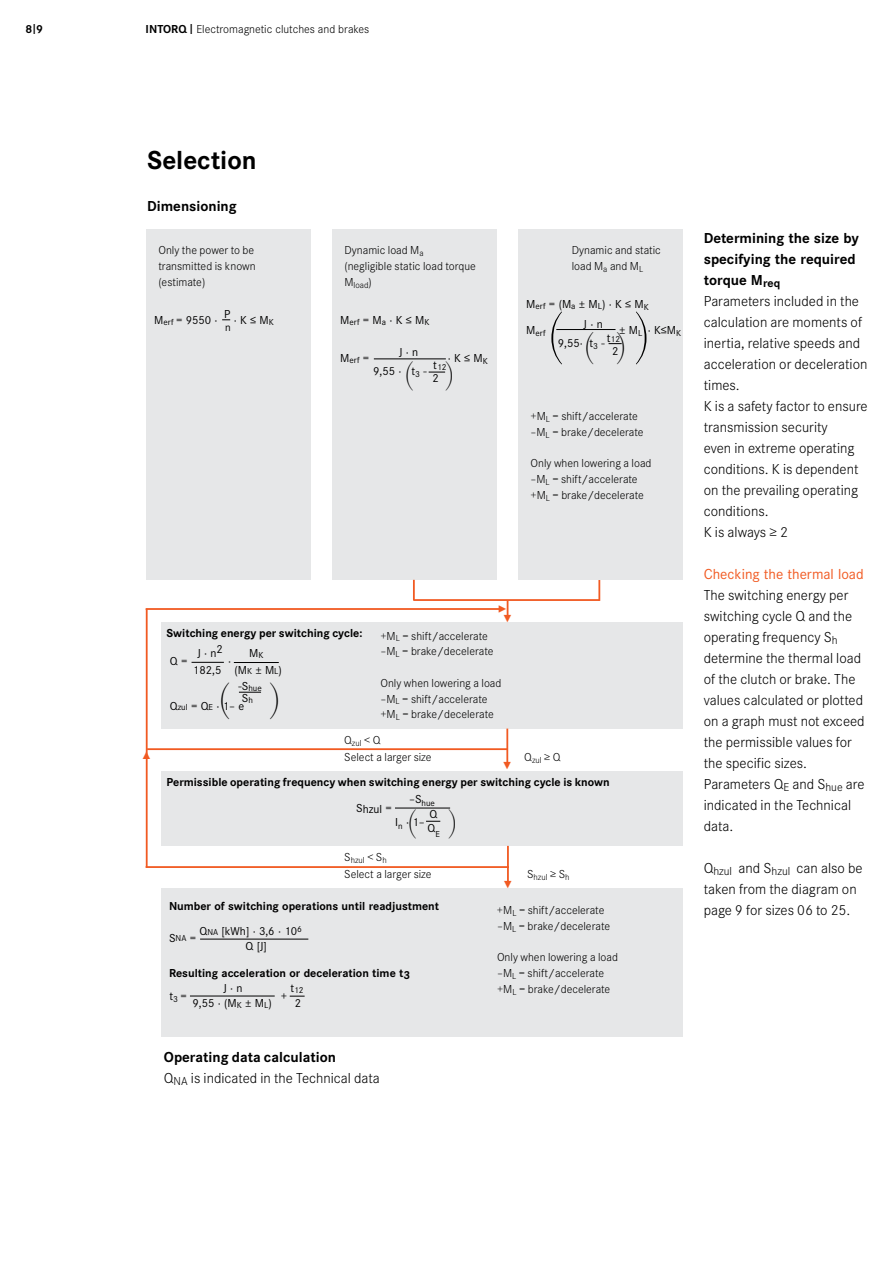
<style>
.page{position:relative;width:893px;height:1263px;background:#fff}
.page>*{position:absolute;margin:0;border:0;box-sizing:border-box;transform-origin:0 0}
.t1{font:37.5px "Math Technical P05";color:#000}
.t2{font:33px "Math Technical P05";color:#000}
.t3{font:30px "Math Technical P05";color:#000}
.t4{font:700 27px "INTORQ Cor";color:#000}
.t5{font:300 15px/21px "INTORQ Cor";color:#000}
.t6{font:15px "INTORQ Cor";color:#f15a22}
.t7{font:700 15px "INTORQ Cor";color:#000}
.t8{font:300 12px/15.8px "INTORQ Cor";color:#000}
.t9{font:700 12px "INTORQ Cor";color:#000}
.t10{font:12px/12.8px "INTORQ Cor";color:#000}
.t11{font:11.25px "INTORQ Cor";color:#000}
.t12{font:10.5px "The Sans Expert";color:#f15a22}
.t13{font:9px "INTORQ Cor";color:#000}
.t14{font:300 9px "INTORQ Cor";color:#000}
.s1{font-weight:400;font-size:15px}
.s2{font-weight:700}
.s3{font-size:9px}
.s4{font-size:12px}
</style>
<div class="page">
<div style="left:146px;top:229px;width:164px;height:351px;background:#e6e7e8"></div>
<div style="left:332px;top:229px;width:164px;height:351px;background:#e6e7e8"></div>
<div style="left:161px;top:622px;width:521px;height:107px;background:#e6e7e8"></div>
<div style="left:161px;top:771px;width:521px;height:75px;background:#e6e7e8"></div>
<div style="left:161px;top:888px;width:521px;height:149px;background:#e6e7e8"></div>
<div style="left:518px;top:229px;width:164px;height:351px;background:#e6e7e8"></div>
<hr style="left:413px;top:580px;width:2px;height:20px;background:#f15a22">
<svg style="left:507px;top:601px;width:1px;height:17px"></svg>
<hr style="left:506px;top:729px;width:2px;height:37px;background:#f15a22">
<hr style="left:507px;top:846px;width:2px;height:38px;background:#f15a22">
<hr style="left:598px;top:580px;width:2px;height:21px;background:#f15a22">
<hr style="left:413px;top:599px;width:186px;height:2px;background:#f15a22">
<hr style="left:146px;top:608px;width:357px;height:2px;background:#f15a22">
<hr style="left:147px;top:748px;width:360px;height:2px;background:#f15a22">
<hr style="left:146px;top:866px;width:363px;height:2px;background:#f15a22">
<hr style="left:146px;top:609px;width:2px;height:258px;background:#f15a22">
<hr style="left:374px;top:359px;width:72px;height:1px;background:#000">
<svg style="left:429px;top:372px;width:16px;height:1px"></svg>
<hr style="left:192px;top:662px;width:32px;height:1px;background:#000">
<hr style="left:234px;top:662px;width:45px;height:1px;background:#000">
<svg style="left:239px;top:692px;width:22px;height:1px"></svg>
<svg style="left:426px;top:821px;width:14px;height:1px"></svg>
<hr style="left:200px;top:939px;width:108px;height:1px;background:#000">
<hr style="left:190px;top:996px;width:85px;height:1px;background:#000">
<svg style="left:290px;top:996px;width:15px;height:1px"></svg>
<hr style="left:395px;top:808px;width:55px;height:1px;background:#000">
<svg style="left:551px;top:311px;width:95px;height:53px"></svg>
<p class="t9" style="left:26px;top:22px;width:19px">8<span class="s1">I</span>9</p>
<p class="t8" style="left:146px;top:21px;width:225px"><span class="s2">INTORQ</span> <span class="s1">I</span> Electromagnetic clutches and brakes</p>
<h3 class="t4" style="left:147px;top:145px;width:111px">Selection</h3>
<p class="t7" style="left:147px;top:198px;width:91px">Dimensioning</p>
<p class="t8" style="left:158px;top:243px;width:99px;text-align:justify">Only the power to be transmitted is known (estimate)</p>
<p class="t10" style="left:154px;top:314px;width:65px">M<span class="s3">erf</span> = 9550 ·</p>
<p class="t10" style="left:224px;top:308px;width:8px">P</p>
<p class="t10" style="left:234px;top:314px;width:41px">· K ≤ M<span class="s3">K</span></p>
<p class="t11" style="left:225px;top:320px;width:7px">n</p>
<p class="t8" style="left:344px;top:243px;width:133px">Dynamic load M<sub>a<br></sub>(negligible static load torque</p>
<p class="t14" style="left:344px;top:280px;width:29px"><sup>M</sup>load<sup>)</sup></p>
<p class="t10" style="left:340px;top:314px;width:91px">M<span class="s3">erf</span> = M<span class="s3">a</span> · K ≤ M<span class="s3">K</span></p>
<p class="t13" style="left:340px;top:355px;width:31px"><span class="s4">M</span>erf <span class="s4">=</span></p>
<p class="t10" style="left:399px;top:346px;width:21px">J · n</p>
<p class="t10" style="left:448px;top:352px;width:41px">· K ≤ M<sub>K</sub></p>
<h3 class="t3" style="left:405px;top:355px;width:50px">$ %</h3>
<p class="t13" style="left:433px;top:362px;width:15px"><sup>t</sup>12</p>
<p class="t10" style="left:433px;top:371px;width:8px">2</p>
<p class="t10" style="left:373px;top:365px;width:55px">9,55 · t<sub>3</sub> -</p>
<p class="t8" style="left:572px;top:243px;width:91px">Dynamic and static load M<sub>a</sub> and M<sub>L</sub></p>
<p class="t10" style="left:526px;top:298px;width:124px">M<span class="s3">erf</span> = (M<span class="s3">a</span> ± M<span class="s3">L</span>) · K ≤ M<sub>K</sub></p>
<p class="t13" style="left:526px;top:328px;width:21px"><sup>M</sup>erf</p>
<p class="t10" style="left:584px;top:317px;width:21px">J · n</p>
<p class="t10" style="left:558px;top:324px;width:125px;text-indent:61px">± M<sub>L</sub> · K≤M<sub>K<br></sub>9,55· t<sub>3</sub> - t<sup>12</sup></p>
<p class="t10" style="left:612px;top:345px;width:8px">2</p>
<h2 class="t2" style="left:585px;top:325px;width:42px">$ %</h2>
<p class="t8" style="left:530px;top:408px;width:115px">+M<sub>L</sub> = shift/accelerate –M<sub>L</sub> = brake/decelerate</p>
<p class="t8" style="left:530px;top:456px;width:122px">Only when lowering a load –M<sub>L</sub> = shift/accelerate +M<sub>L</sub> = brake/decelerate</p>
<p class="t12" style="left:142px;top:746px;width:12px">˚</p>
<p class="t12" style="left:497px;top:600px;width:12px">˘</p>
<p class="t9" style="left:167px;top:626px;width:197px">Switching energy per switching cycle:</p>
<p class="t10" style="left:197px;top:647px;width:27px">J · n2</p>
<p class="t10" style="left:249px;top:647px;width:16px">M<span class="s3">K</span></p>
<p class="t10" style="left:193px;top:663px;width:30px">182,5</p>
<p class="t10" style="left:170px;top:654px;width:19px">Q =</p>
<p class="t10" style="left:228px;top:654px;width:5px">·</p>
<p class="t10" style="left:234px;top:663px;width:49px">(M<span class="s3">K</span> ± M<span class="s3">L</span>)</p>
<p class="t13" style="left:238px;top:683px;width:25px"><span class="s4">-S</span>hue</p>
<p class="t10" style="left:242px;top:692px;width:13px">S<span class="s3">h</span></p>
<p class="t10" style="left:170px;top:699px;width:76px">Q<span class="s3">zul</span> = Q<span class="s3">E</span> · 1– e</p>
<h1 class="t1" style="left:219px;top:675px;width:62px">$ %</h1>
<p class="t12" style="left:502px;top:608px;width:12px">˙</p>
<p class="t8" style="left:380px;top:628px;width:115px">+M<sub>L</sub> = shift/accelerate –M<sub>L</sub> = brake/decelerate</p>
<p class="t8" style="left:380px;top:675px;width:122px">Only when lowering a load –M<sub>L</sub> = shift/accelerate +M<sub>L</sub> = brake/decelerate</p>
<p class="t8" style="left:344px;top:732px;width:89px;line-height:17.2px">Q<sub>zul</sub> &lt; Q<br>Select a larger size</p>
<p class="t12" style="left:502px;top:756px;width:12px">˙</p>
<p class="t8" style="left:524px;top:750px;width:38px">Q<sub>zul</sub> ≥ Q</p>
<p class="t9" style="left:167px;top:775px;width:445px">Permissible operating frequency when switching energy per switching cycle is known</p>
<p class="t13" style="left:409px;top:798px;width:27px"><sup>–S</sup>hue</p>
<p class="t10" style="left:356px;top:803px;width:37px">Shzul =</p>
<h3 class="t3" style="left:408px;top:803px;width:50px">$ %</h3>
<p class="t10" style="left:395px;top:815px;width:31px">I<sub>n</sub> · 1–</p>
<p class="t10" style="left:428px;top:807px;width:14px;line-height:14.2px">Q<br>Q<sub>E</sub></p>
<p class="t14" style="left:344px;top:854px;width:44px"><sup>S</sup>hzul <sup>&lt;</sup> <sup>S</sup>h</p>
<p class="t8" style="left:344px;top:866px;width:89px">Select a larger size</p>
<p class="t14" style="left:527px;top:872px;width:44px"><sup>S</sup>hzul <sup>≥</sup> <sup>S</sup>h</p>
<p class="t12" style="left:503px;top:875px;width:12px">˙</p>
<p class="t9" style="left:169px;top:899px;width:272px">Number of switching operations until readjustment</p>
<p class="t10" style="left:169px;top:932px;width:29px">S<span class="s3">NA</span> =</p>
<p class="t10" style="left:246px;top:923px;width:58px;line-height:15px;text-indent:-46px">Q<span class="s3">NA</span> [kWh] · 3,6 · 10<sup>6<br></sup>Q [J]</p>
<p class="t9" style="left:169px;top:966px;width:243px">Resulting acceleration or deceleration time t3</p>
<p class="t10" style="left:223px;top:982px;width:21px">J · n</p>
<p class="t13" style="left:290px;top:985px;width:15px"><span class="s4">t</span>12</p>
<p class="t10" style="left:169px;top:989px;width:19px">t<sub>3</sub> =</p>
<p class="t10" style="left:281px;top:989px;width:8px">+</p>
<p class="t10" style="left:193px;top:997px;width:81px">9,55 · (M<span class="s3">K</span> ± M<span class="s3">L</span>)</p>
<p class="t10" style="left:295px;top:997px;width:8px">2</p>
<p class="t5" style="left:164px;top:1046px;width:217px"><span class="s2">Operating data calculation<br></span>Q<sub>NA</sub> is indicated in the Technical data</p>
<p class="t8" style="left:497px;top:902px;width:115px">+M<sub>L</sub> = shift/accelerate –M<sub>L</sub> = brake/decelerate</p>
<p class="t8" style="left:497px;top:949px;width:122px">Only when lowering a load –M<sub>L</sub> = shift/accelerate +M<sub>L</sub> = brake/decelerate</p>
<p class="t5" style="left:704px;top:227px;width:166px"><span class="s2">Determining the size by specifying the required torque M</span><sub>req<br></sub>Parameters included in the calculation are moments of inertia, relative speeds and acceleration or deceleration times.<br>K is a safety factor to ensure transmission security<br>even in extreme operating conditions. K is dependent on the prevailing operating conditions.<br>K is always ≥ 2</p>
<p class="t6" style="left:704px;top:565px;width:161px">Checking the thermal load</p>
<p class="t5" style="left:704px;top:584px;width:162px">The switching energy per switching cycle Q and the operating frequency S<sub>h </sub>determine the thermal load of the clutch or brake. The values calculated or plotted on a graph must not exceed the permissible values for the specific sizes.<br>Parameters Q<sub>E</sub> and S<sub>hue</sub> are indicated in the Technical data.</p>
<p class="t5" style="left:704px;top:857px;width:160px">Q<sub>hzul</sub> and S<sub>hzul</sub> can also be taken from the diagram on page 9 for sizes 06 to 25.</p>
</div>
